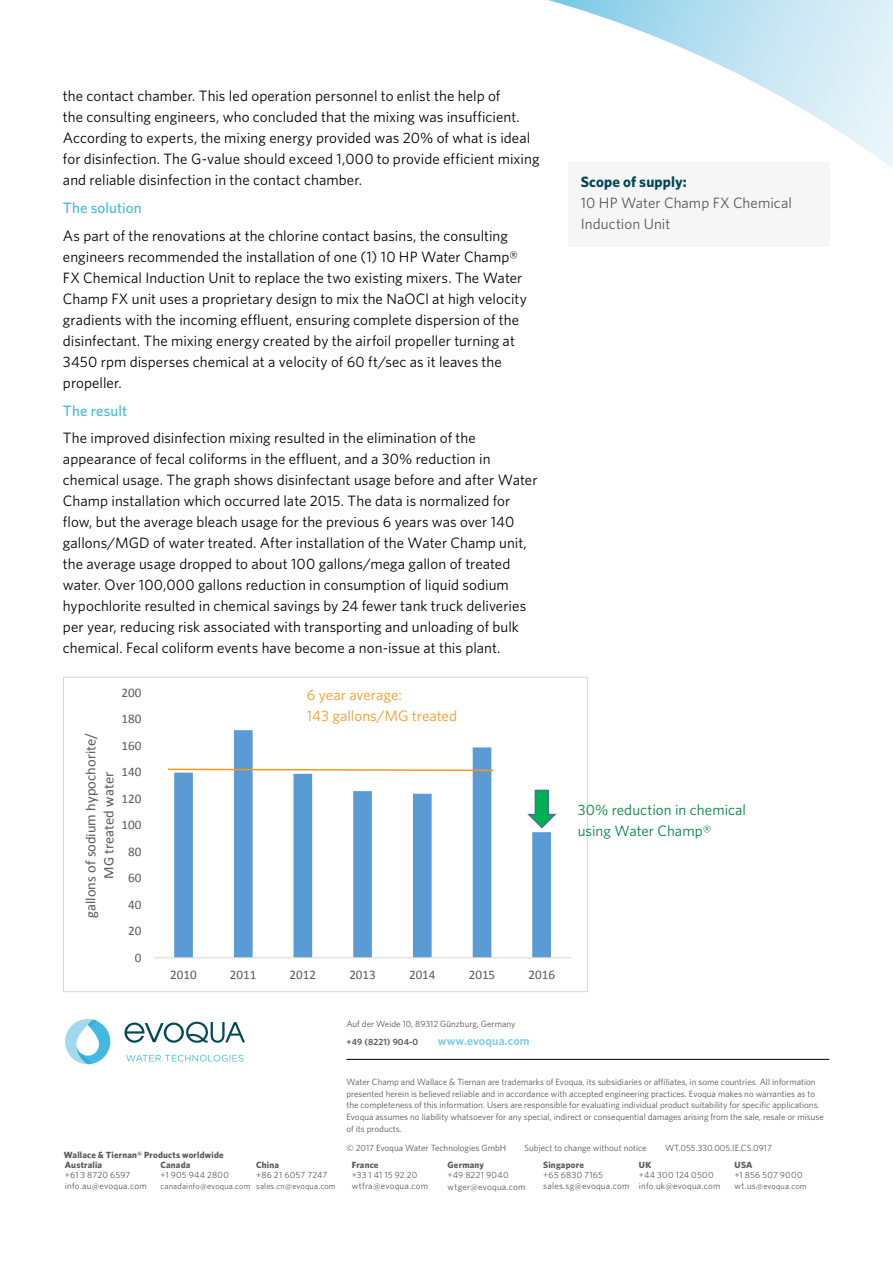
<style>
.page{position:relative;width:893px;height:1263px;background:#fff}
.page>*{position:absolute;margin:0;border:0;box-sizing:border-box;transform-origin:0 0}
.t1{font:15px/21px "Whitney";letter-spacing:.005em;color:#000}
.t2{font:15px/21px "Whitney";letter-spacing:.005em;color:#00833d}
.t3{font:15px/21px "Whitney";letter-spacing:.005em;color:#575756}
.t4{font:15px/21px "Whitney";letter-spacing:.005em;color:#f5991e}
.t5{font:500 15px "Whitney";letter-spacing:.005em;color:#42b9e0}
.t6{font:700 15px "Whitney";letter-spacing:.005em;color:#004957}
.t7{font:14.55px/17.9px "Calibri";color:#595959;text-align:center}
.t8{font:13.05px "Calibri";color:#595959}
.t9{font:600 12px "Whitney";letter-spacing:.015em;color:#7ac7e7}
.t10{font:9px/12px "Whitney";color:#575756}
.t11{font:9px/10.5px "Whitney";letter-spacing:.025em;color:#575756}
.t12{font:700 9px "Whitney";letter-spacing:.025em;color:#575756}
.t13{font:9px "Whitney";letter-spacing:.03em;color:#575756}
.t14{font:9px/10.5px "Whitney";letter-spacing:.02em;color:#575756}
.t15{font:600 9px "Whitney";letter-spacing:.015em;color:#575756}
.t16{font:8.25px "Whitney";letter-spacing:.02em;color:#575756}
.s1{font-size:9px}
</style>
<div class="page">
<svg style="left:548px;top:0;width:345px;height:169px"></svg>
<svg style="left:124px;top:1022px;width:121px;height:21px"></svg>
<svg style="left:126px;top:1055px;width:117px;height:6px"></svg>
<svg style="left:65px;top:1019px;width:45px;height:45px"></svg>
<svg style="left:174px;top:730px;width:377px;height:227px"></svg>
<hr style="left:154px;top:957px;width:418px;height:1px;background:#d9d9d9">
<div style="left:63px;top:677px;width:525px;height:315px;border:1px solid #d9d9d9"></div>
<div style="left:568px;top:162px;width:261px;height:85px;background:#f6f6f6"></div>
<hr style="left:346px;top:1059px;width:483px;height:1px;background:#000">
<svg style="left:168px;top:768px;width:327px;height:4px"></svg>
<svg style="left:527px;top:790px;width:29px;height:38px"></svg>
<p class="t1" style="left:63px;top:85px;width:478px">the contact chamber. This led operation personnel to enlist the help of<br>the consulting engineers, who concluded that the mixing was insufficient.<br>According to experts, the mixing energy provided was 20% of what is ideal for disinfection. The G-value should exceed 1,000 to provide efficient mixing and reliable disinfection in the contact chamber.</p>
<p class="t5" style="left:63px;top:198px;width:80px">The solution</p>
<p class="t1" style="left:63px;top:225px;width:465px">As part of the renovations at the chlorine contact basins, the consulting engineers recommended the installation of one (1) 10 HP Water Champ® FX Chemical Induction Unit to replace the two existing mixers. The Water Champ FX unit uses a proprietary design to mix the NaOCl at high velocity gradients with the incoming effluent, ensuring complete dispersion of the disinfectant. The mixing energy created by the airfoil propeller turning at 3450 rpm disperses chemical at a velocity of 60 ft/sec as it leaves the propeller.</p>
<p class="t5" style="left:63px;top:400px;width:66px">The result</p>
<p class="t1" style="left:63px;top:427px;width:476px">The improved disinfection mixing resulted in the elimination of the appearance of fecal coliforms in the effluent, and a 30% reduction in chemical usage. The graph shows disinfectant usage before and after Water Champ installation which occurred late 2015. The data is normalized for flow, but the average bleach usage for the previous 6 years was over 140 gallons/MGD of water treated. After installation of the Water Champ unit, the average usage dropped to about 100 gallons/mega gallon of treated water. Over 100,000 gallons reduction in consumption of liquid sodium hypochlorite resulted in chemical savings by 24 fewer tank truck deliveries per year, reducing risk associated with transporting and unloading of bulk chemical. Fecal coliform events have become a non-issue at this plant.</p>
<p class="t7" style="left:82px;top:918px;width:186px;rotate:-90deg">gallons of sodium hypochorite/<br>MG treated water</p>
<p class="t8" style="left:122px;top:684px;width:21px">200</p>
<p class="t8" style="left:122px;top:711px;width:21px">180</p>
<p class="t8" style="left:122px;top:737px;width:21px">160</p>
<p class="t8" style="left:122px;top:764px;width:21px">140</p>
<p class="t8" style="left:122px;top:790px;width:21px">120</p>
<p class="t8" style="left:122px;top:817px;width:21px">100</p>
<p class="t8" style="left:128px;top:843px;width:15px">80</p>
<p class="t8" style="left:128px;top:869px;width:15px">60</p>
<p class="t8" style="left:128px;top:896px;width:15px">40</p>
<p class="t8" style="left:128px;top:922px;width:15px">20</p>
<p class="t8" style="left:135px;top:949px;width:8px">0</p>
<p class="t4" style="left:307px;top:684px;width:152px">6 year average:<br>143 gallons/MG treated</p>
<p class="t8" style="left:170px;top:966px;width:28px">2010</p>
<p class="t8" style="left:230px;top:966px;width:28px">2011</p>
<p class="t8" style="left:290px;top:966px;width:28px">2012</p>
<p class="t8" style="left:349px;top:966px;width:28px">2013</p>
<p class="t8" style="left:409px;top:966px;width:28px">2014</p>
<p class="t8" style="left:469px;top:966px;width:28px">2015</p>
<p class="t8" style="left:528px;top:966px;width:28px">2016</p>
<p class="t6" style="left:581px;top:172px;width:108px">Scope of supply:</p>
<p class="t3" style="left:581px;top:192px;width:213px">10 HP Water Champ FX Chemical<br>Induction Unit</p>
<p class="t2" style="left:578px;top:799px;width:170px">30% reduction in chemical using Water Champ®</p>
<p class="t12" style="left:64px;top:1148px;width:161px">Wallace &amp; Tiernan® Products worldwide</p>
<p class="t10" style="left:346px;top:1017px;width:171px">Auf der Weide 10, 89312 Günzburg, Germany</p>
<p class="t15" style="left:346px;top:1036px;width:73px">+49 (8221) 904-0</p>
<p class="t9" style="left:438px;top:1033px;width:93px">www.evoqua.com</p>
<p class="t10" style="left:346px;top:1075px;width:479px">Water Champ and Wallace &amp; Tiernan are trademarks of Evoqua, its subsidiaries or affiliates, in some countries. All information presented herein is believed reliable and in accordance with accepted engineering practices. Evoqua makes no warranties as to the completeness of this information. Users are responsible for evaluating individual product suitability for specific applications.<br>Evoqua assumes no liability whatsoever for any special, indirect or consequential damages arising from the sale, resale or misuse of its products.</p>
<p class="t10" style="left:346px;top:1142px;width:161px">© 2017 Evoqua Water Technologies GmbH</p>
<p class="t10" style="left:525px;top:1142px;width:124px">Subject to change without notice</p>
<p class="t10" style="left:665px;top:1142px;width:108px">WT.055.330.005.IE.CS.0917</p>
<p class="t12" style="left:65px;top:1158px;width:39px">Australia</p>
<p class="t14" style="left:65px;top:1169px;width:83px">+61 3 8720 6597 info.au@evoqua.com</p>
<p class="t12" style="left:256px;top:1158px;width:24px">China</p>
<p class="t13" style="left:256px;top:1169px;width:73px">+86 21 6057 7247</p>
<p class="t16" style="left:256px;top:1180px;width:81px">sales.cn@evoqua.com</p>
<p class="t12" style="left:161px;top:1158px;width:31px">Canada</p>
<p class="t13" style="left:161px;top:1169px;width:70px">+1 905 944 2800</p>
<p class="t16" style="left:161px;top:1180px;width:92px">canadainfo@evoqua.com</p>
<p class="t12" style="left:352px;top:1158px;width:28px">France</p>
<p class="t11" style="left:352px;top:1169px;width:78px">+33 1 41 15 92 20 wtfra@evoqua.com</p>
<p class="t12" style="left:448px;top:1158px;width:38px">Germany</p>
<p class="t11" style="left:448px;top:1169px;width:79px;line-height:12px">+49 8221 9040 wtger@evoqua.com</p>
<p class="t12" style="left:543px;top:1158px;width:42px">Singapore</p>
<p class="t11" style="left:543px;top:1169px;width:88px">+65 6830 7165 sales.sg@evoqua.com</p>
<p class="t12" style="left:639px;top:1158px;width:14px">UK</p>
<p class="t11" style="left:639px;top:1169px;width:83px">+44 300 124 0500 info.uk@evoqua.com</p>
<p class="t12" style="left:735px;top:1158px;width:19px">USA</p>
<p class="t13" style="left:735px;top:1169px;width:69px">+1 856 507 9000</p>
<p class="t16" style="left:735px;top:1180px;width:74px"><span class="s1">wt.us</span>@evoqua.com</p>
</div>
